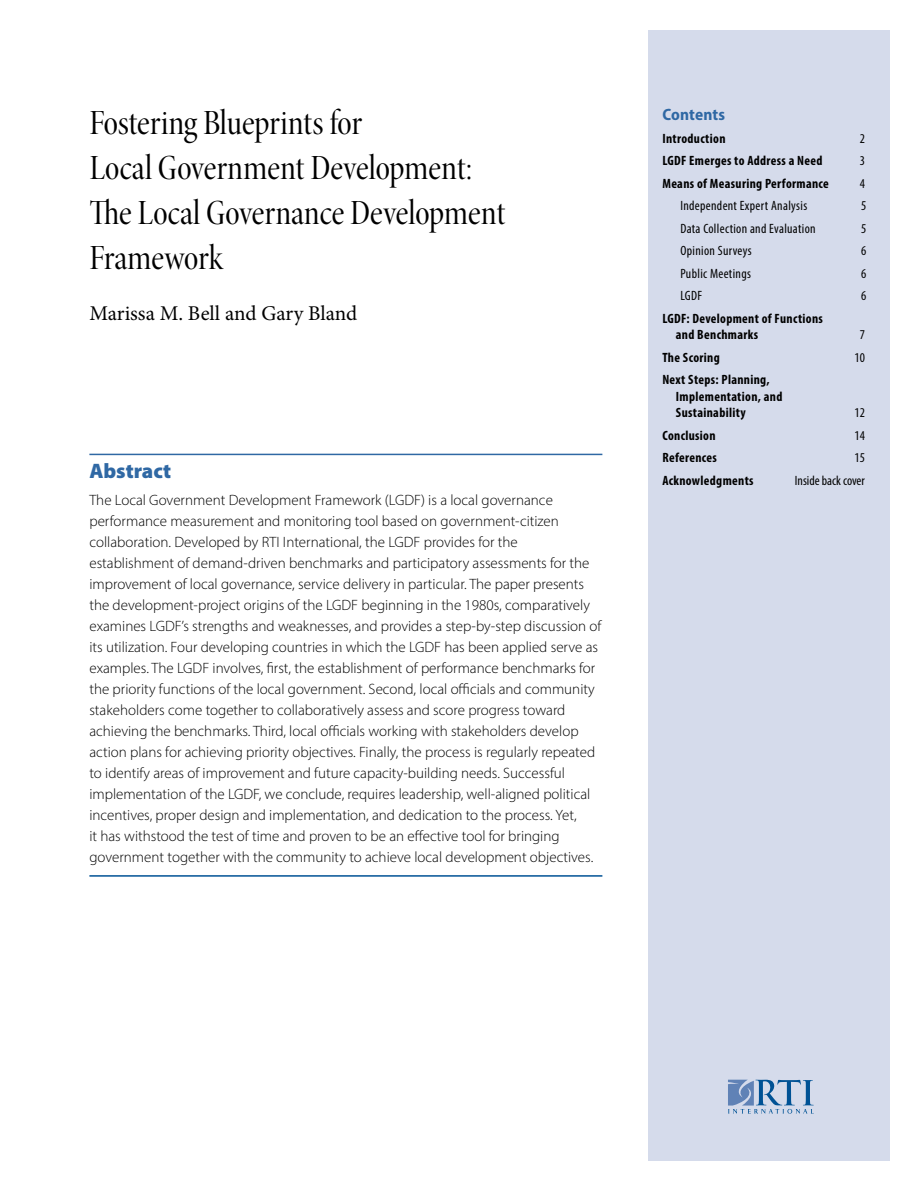
<style>
.page{position:relative;width:918px;height:1188px;background:#fff}
.page>*{position:absolute;margin:0;border:0;box-sizing:border-box;transform-origin:0 0}
.t1{font:36px/45px "Minion Pro Cn Disp";color:#000}
.t2{font:21px "Minion Pro";letter-spacing:-.005em;color:#000}
.t3{font:900 21px "Myriad Pro";color:#2f68a4}
.t4{font:700 semi-condensed 16.5px "Myriad Pro";letter-spacing:.005em;color:#2f68a4}
.t5{font:300 15px/21px "Myriad Pro";color:#000}
.t6{font:700 condensed 13.5px/16.5px "Myriad Pro";letter-spacing:.025em;color:#000}
.t7{font:condensed 13.5px "Myriad Pro";letter-spacing:.025em;color:#000}
.t8{font:condensed 13.5px "Myriad Pro";color:#000}
</style>
<div class="page">
<div style="left:648px;top:30px;width:241px;height:1131px;background:#d5dbeb"></div>
<hr style="left:89px;top:454px;width:513px;height:1px;background:#2f68a4">
<hr style="left:89px;top:875px;width:513px;height:2px;background:#005295">
<svg style="left:728px;top:1080px;width:86px;height:34px"></svg>
<h1 class="t1" style="left:89px;top:101px;width:418px">Fostering Blueprints for<br>Local Government Development:<br>The Local Governance Development<br>Framework</h1>
<h2 class="t2" style="left:89px;top:299px;width:269px">Marissa M. Bell and Gary Bland</h2>
<h2 class="t3" style="left:89px;top:457px;width:83px">Abstract</h2>
<p class="t5" style="left:89px;top:489px;width:514px">The Local Government Development Framework (LGDF) is a local governance performance measurement and monitoring tool based on government-citizen collaboration. Developed by RTI International, the LGDF provides for the establishment of demand-driven benchmarks and participatory assessments for the improvement of local governance, service delivery in particular. The paper presents the development-project origins of the LGDF beginning in the 1980s, comparatively examines LGDF’s strengths and weaknesses, and provides a step-by-step discussion of its utilization. Four developing countries in which the LGDF has been applied serve as examples. The LGDF involves, first, the establishment of performance benchmarks for the priority functions of the local government. Second, local officials and community stakeholders come together to collaboratively assess and score progress toward achieving the benchmarks. Third, local officials working with stakeholders develop action plans for achieving priority objectives. Finally, the process is regularly repeated to identify areas of improvement and future capacity-building needs. Successful implementation of the LGDF, we conclude, requires leadership, well-aligned political incentives, proper design and implementation, and dedication to the process. Yet,<br>it has withstood the test of time and proven to be an effective tool for bringing government together with the community to achieve local development objectives.</p>
<p class="t4" style="left:662px;top:104px;width:64px">Contents</p>
<p class="t6" style="left:662px;top:130px;width:65px">Introduction</p>
<p class="t7" style="left:860px;top:130px;width:7px">2</p>
<p class="t6" style="left:662px;top:152px;width:162px">LGDF Emerges to Address a Need</p>
<p class="t7" style="left:860px;top:153px;width:7px">3</p>
<p class="t6" style="left:662px;top:175px;width:168px">Means of Measuring Performance</p>
<p class="t7" style="left:860px;top:175px;width:7px">4</p>
<p class="t7" style="left:680px;top:198px;width:128px">Independent Expert Analysis</p>
<p class="t7" style="left:861px;top:198px;width:7px">5</p>
<p class="t7" style="left:680px;top:220px;width:137px">Data Collection and Evaluation</p>
<p class="t7" style="left:861px;top:220px;width:7px">5</p>
<p class="t7" style="left:680px;top:243px;width:73px">Opinion Surveys</p>
<p class="t7" style="left:861px;top:243px;width:7px">6</p>
<p class="t7" style="left:680px;top:265px;width:72px">Public Meetings</p>
<p class="t7" style="left:861px;top:265px;width:7px">6</p>
<p class="t7" style="left:680px;top:288px;width:23px">LGDF</p>
<p class="t7" style="left:861px;top:288px;width:7px">6</p>
<p class="t6" style="left:676px;top:310px;width:149px;text-indent:-14px">LGDF: Development of Functions and Benchmarks</p>
<p class="t7" style="left:860px;top:327px;width:7px">7</p>
<p class="t6" style="left:662px;top:349px;width:59px">The Scoring</p>
<p class="t7" style="left:855px;top:349px;width:12px">10</p>
<p class="t6" style="left:676px;top:371px;width:108px;text-indent:-14px">Next Steps: Planning,<br>Implementation, and<br>Sustainability</p>
<p class="t7" style="left:855px;top:405px;width:12px">12</p>
<p class="t6" style="left:662px;top:427px;width:55px">Conclusion</p>
<p class="t7" style="left:855px;top:427px;width:12px">14</p>
<p class="t6" style="left:662px;top:449px;width:56px">References</p>
<p class="t7" style="left:855px;top:450px;width:12px">15</p>
<p class="t6" style="left:662px;top:472px;width:93px">Acknowledgments</p>
<p class="t8" style="left:795px;top:472px;width:72px">Inside back cover</p>
</div>
